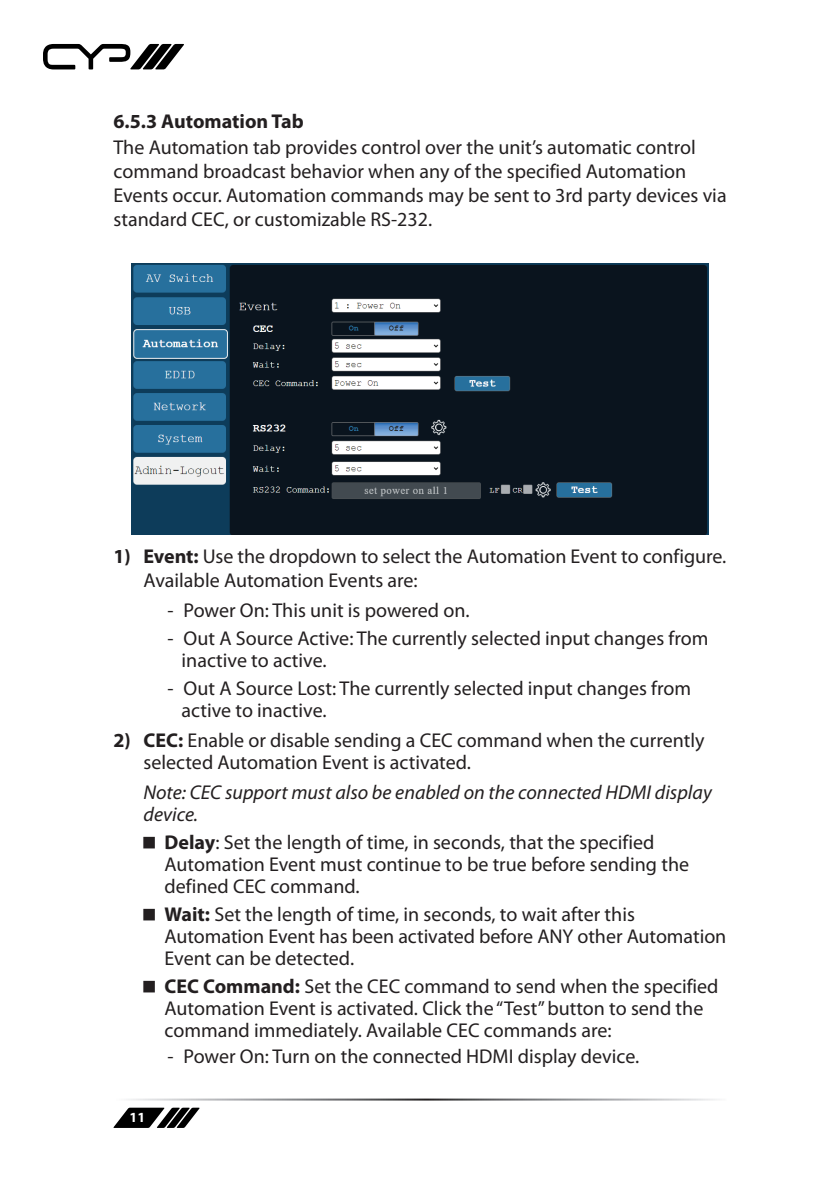
<style>
.page{position:relative;width:840px;height:1191px;background:#fff}
.page>*{position:absolute;margin:0;border:0;box-sizing:border-box;transform-origin:0 0}
.t1{font:20px/22px "Myriad Pro";color:#231f20}
.t2{font:italic 20px/22px "Myriad Pro";color:#231f20}
.t3{font:700 20px "Myriad Pro";color:#231f20}
.t4{font:700 14px "Myriad Pro";color:#fff}
.s1{font-weight:700}
</style>
<div class="page">
<svg style="left:43px;top:44px;width:141px;height:25px"></svg>
<svg style="left:113px;top:1107px;width:86px;height:21px"></svg>
<img style="left:132px;top:263px;width:576px;height:271px">
<p class="t3" style="left:113px;top:109px;width:192px">6.5.3 Automation Tab</p>
<p class="t1" style="left:113px;top:135px;width:614px;line-height:24px">The Automation tab provides control over the unit’s automatic control command broadcast behavior when any of the specified Automation Events occur. Automation commands may be sent to 3rd party devices via standard CEC, or customizable RS-232.</p>
<p class="t1" style="left:143px;top:544px;width:584px;line-height:24px;text-indent:-30px"><span class="s1">1) Event:</span> Use the dropdown to select the Automation Event to configure.<br>Available Automation Events are:</p>
<p class="t1" style="left:167px;top:599px;width:303px">- Power On: This unit is powered on.</p>
<p class="t1" style="left:181px;top:627px;width:528px;text-indent:-14px">- Out A Source Active: The currently selected input changes from inactive to active.</p>
<p class="t1" style="left:181px;top:677px;width:510px;text-indent:-14px">- Out A Source Lost: The currently selected input changes from active to inactive.</p>
<p class="t1" style="left:143px;top:729px;width:562px;text-indent:-30px"><span class="s1">2) CEC:</span> Enable or disable sending a CEC command when the currently selected Automation Event is activated.</p>
<p class="t2" style="left:143px;top:781px;width:569px">Note: CEC support must also be enabled on the connected HDMI display device.</p>
<p class="t1" style="left:164px;top:831px;width:525px"><span class="s1">Delay</span>: Set the length of time, in seconds, that the specified<br>Automation Event must continue to be true before sending the defined CEC command.</p>
<p class="t1" style="left:164px;top:903px;width:563px"><span class="s1">Wait:</span> Set the length of time, in seconds, to wait after this<br>Automation Event has been activated before ANY other Automation<br>Event can be detected.</p>
<p class="t1" style="left:164px;top:975px;width:555px"><span class="s1">CEC Command:</span> Set the CEC command to send when the specified<br>Automation Event is activated. Click the “Test” button to send the command immediately. Available CEC commands are:</p>
<p class="t1" style="left:167px;top:1045px;width:473px">- Power On: Turn on the connected HDMI display device.</p>
<p class="t4" style="left:130px;top:1108px;width:17px">11</p>
</div>
